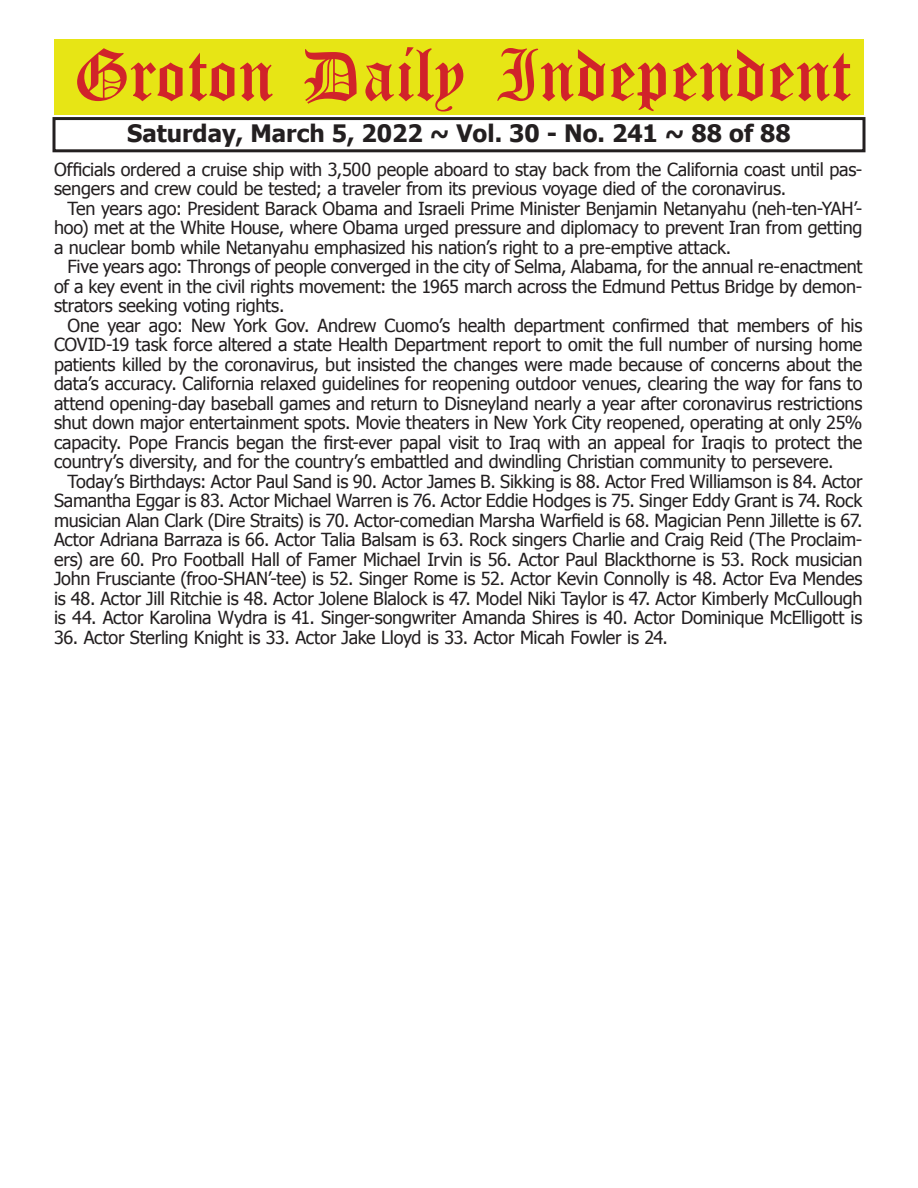
<style>
.page{position:relative;width:918px;height:1188px;background:#fff}
.page>*{position:absolute;margin:0;border:0;box-sizing:border-box;transform-origin:0 0}
.t1{font:54px "Old English Five";color:#d1232a}
.t2{font:700 24px "Tahoma";color:#231f20}
.t3{font:18px/19.5px "Tahoma";letter-spacing:-.01em;color:#231f20;text-align:justify}
</style>
<div class="page">
<div style="left:52px;top:117px;width:814px;height:35px;border:3px solid #231f20"></div>
<div style="left:54px;top:40px;width:810px;height:75px;background:#e7e515"></div>
<h1 class="t1" style="left:73px;top:50px;width:779px">Groton Daily Independent</h1>
<h2 class="t2" style="left:127px;top:116px;width:665px">Saturday, March 5, 2022 ~ Vol. 30 - No. 241 ~ 88 of 88</h2>
<p class="t3" style="left:54px;top:159px;width:810px">Officials ordered a cruise ship with 3,500 people aboard to stay back from the California coast until pas&shy;sengers and crew could be tested; a traveler from its previous voyage died of the coronavirus.</p>
<p class="t3" style="left:54px;top:198px;width:810px;text-indent:14px">Ten years ago: President Barack Obama and Israeli Prime Minister Benjamin Netanyahu (neh-ten-YAH’- hoo) met at the White House, where Obama urged pressure and diplomacy to prevent Iran from getting a nuclear bomb while Netanyahu emphasized his nation’s right to a pre-emptive attack.</p>
<p class="t3" style="left:54px;top:256px;width:810px;text-indent:14px">Five years ago: Throngs of people converged in the city of Selma, Alabama, for the annual re-enactment of a key event in the civil rights movement: the 1965 march across the Edmund Pettus Bridge by demon&shy;strators seeking voting rights.</p>
<p class="t3" style="left:54px;top:315px;width:810px;text-indent:14px">One year ago: New York Gov. Andrew Cuomo’s health department confirmed that members of his COVID-19 task force altered a state Health Department report to omit the full number of nursing home patients killed by the coronavirus, but insisted the changes were made because of concerns about the data’s accuracy. California relaxed guidelines for reopening outdoor venues, clearing the way for fans to attend opening-day baseball games and return to Disneyland nearly a year after coronavirus restrictions shut down major entertainment spots. Movie theaters in New York City reopened, operating at only 25% capacity. Pope Francis began the first-ever papal visit to Iraq with an appeal for Iraqis to protect the country’s diversity, and for the country’s embattled and dwindling Christian community to persevere.</p>
<p class="t3" style="left:54px;top:471px;width:810px;text-indent:14px">Today’s Birthdays: Actor Paul Sand is 90. Actor James B. Sikking is 88. Actor Fred Williamson is 84. Actor Samantha Eggar is 83. Actor Michael Warren is 76. Actor Eddie Hodges is 75. Singer Eddy Grant is 74. Rock musician Alan Clark (Dire Straits) is 70. Actor-comedian Marsha Warfield is 68. Magician Penn Jillette is 67.<br>Actor Adriana Barraza is 66. Actor Talia Balsam is 63. Rock singers Charlie and Craig Reid (The Proclaim&shy;ers) are 60. Pro Football Hall of Famer Michael Irvin is 56. Actor Paul Blackthorne is 53. Rock musician John Frusciante (froo-SHAN’-tee) is 52. Singer Rome is 52. Actor Kevin Connolly is 48. Actor Eva Mendes is 48. Actor Jill Ritchie is 48. Actor Jolene Blalock is 47. Model Niki Taylor is 47. Actor Kimberly McCullough is 44. Actor Karolina Wydra is 41. Singer-songwriter Amanda Shires is 40. Actor Dominique McElligott is</p>
<p class="t3" style="left:54px;top:627px;width:616px">36. Actor Sterling Knight is 33. Actor Jake Lloyd is 33. Actor Micah Fowler is 24.</p>
</div>
